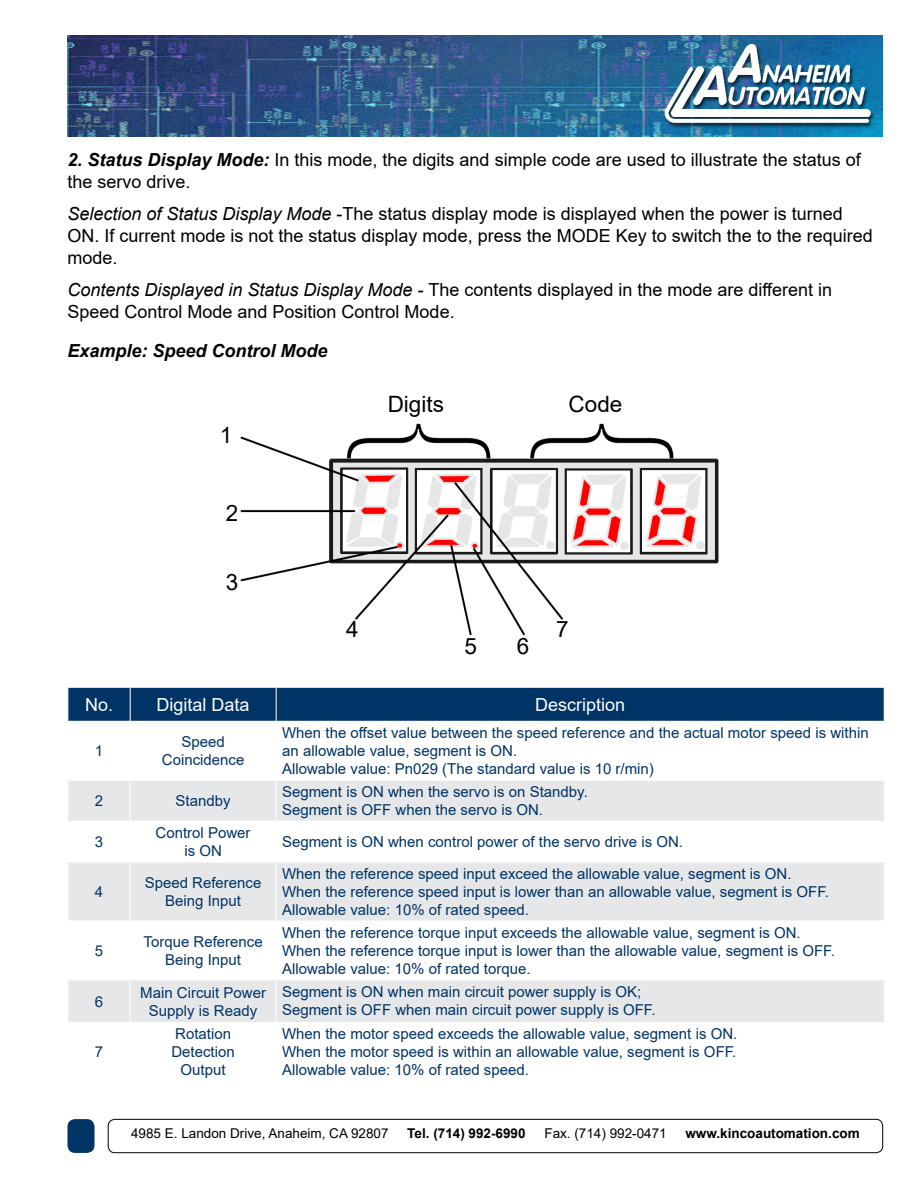
<style>
.page{position:relative;width:918px;height:1188px;background:#fff}
.page>*{position:absolute;margin:0;border:0;box-sizing:border-box;transform-origin:0 0}
.t1{font:22.5px "Arial";color:#000}
.t2{font:18px/21.6px "Arial";color:#000}
.t3{font:18px "Arial";color:#fff}
.t4{font:italic 700 18px "Arial";color:#000}
.t5{font:15px/18px "Arial";color:#036;text-align:center}
.t6{font:13.5px "Arial";color:#000}
.t7{font:700 13.5px "Arial";color:#000}
.s1{font-weight:700;font-style:italic}
.s2{font-style:italic}
</style>
<div class="page">
<div style="left:68px;top:1120px;width:26px;height:32px;background:#036;border-radius:7px"></div>
<div style="left:68px;top:1119px;width:26px;height:34px;border:2px solid #036;border-radius:7px"></div>
<div style="left:108px;top:1119px;width:775px;height:34px;border:1px solid #000;border-radius:7px"></div>
<img style="left:68px;top:35px;width:815px;height:101px">
<div style="left:69px;top:688px;width:815px;height:33px;background:#036"></div>
<svg style="left:69px;top:781px;width:815px;height:241px;fill:#e6e7e8"></svg>
<hr style="left:130px;top:687px;width:1px;height:34px;background:#fff">
<hr style="left:276px;top:687px;width:1px;height:34px;background:#fff">
<hr style="left:130px;top:781px;width:1px;height:40px;background:#fff">
<hr style="left:276px;top:781px;width:1px;height:40px;background:#fff">
<hr style="left:68px;top:821px;width:62px;height:1px;background:#fff">
<hr style="left:130px;top:821px;width:146px;height:1px;background:#fff">
<hr style="left:130px;top:822px;width:1px;height:40px;background:#fff">
<hr style="left:276px;top:821px;width:609px;height:1px;background:#fff">
<hr style="left:276px;top:822px;width:1px;height:40px;background:#fff">
<hr style="left:68px;top:862px;width:62px;height:1px;background:#fff">
<hr style="left:130px;top:862px;width:146px;height:1px;background:#fff">
<hr style="left:130px;top:862px;width:1px;height:59px;background:#fff">
<hr style="left:276px;top:862px;width:609px;height:1px;background:#fff">
<hr style="left:276px;top:862px;width:1px;height:59px;background:#fff">
<hr style="left:68px;top:921px;width:62px;height:1px;background:#fff">
<hr style="left:130px;top:921px;width:146px;height:1px;background:#fff">
<hr style="left:130px;top:921px;width:1px;height:59px;background:#fff">
<hr style="left:276px;top:921px;width:609px;height:1px;background:#fff">
<hr style="left:276px;top:921px;width:1px;height:59px;background:#fff">
<hr style="left:68px;top:980px;width:62px;height:1px;background:#fff">
<hr style="left:130px;top:980px;width:146px;height:1px;background:#fff">
<hr style="left:130px;top:980px;width:1px;height:42px;background:#fff">
<hr style="left:276px;top:980px;width:609px;height:1px;background:#fff">
<hr style="left:276px;top:980px;width:1px;height:42px;background:#fff">
<img style="left:240px;top:423px;width:479px;height:213px">
<p class="t2" style="left:68px;top:149px;width:795px"><span class="s1">2. Status Display Mode:</span> In this mode, the digits and simple code are used to illustrate the status of the servo drive.</p>
<p class="t2" style="left:68px;top:203px;width:807px"><span class="s2">Selection of Status Display Mode</span> -The status display mode is displayed when the power is turned<br>ON. If current mode is not the status display mode, press the MODE Key to switch the to the required mode.</p>
<p class="t2" style="left:68px;top:279px;width:766px"><span class="s2">Contents Displayed in Status Display Mode</span> - The contents displayed in the mode are different in<br>Speed Control Mode and Position Control Mode.</p>
<p class="t4" style="left:68px;top:338px;width:262px">Example: Speed Control Mode</p>
<h1 class="t1" style="left:388px;top:388px;width:58px">Digits</h1>
<h1 class="t1" style="left:569px;top:388px;width:55px">Code</h1>
<h1 class="t1" style="left:220px;top:420px;width:14px">1</h1>
<h1 class="t1" style="left:226px;top:497px;width:14px">2</h1>
<h1 class="t1" style="left:226px;top:567px;width:14px">3</h1>
<h1 class="t1" style="left:346px;top:614px;width:14px">4</h1>
<h1 class="t1" style="left:464px;top:630px;width:14px">5</h1>
<h1 class="t1" style="left:517px;top:630px;width:14px">6</h1>
<h1 class="t1" style="left:556px;top:614px;width:14px">7</h1>
<p class="t3" style="left:85px;top:692px;width:30px">No.</p>
<p class="t3" style="left:157px;top:692px;width:95px">Digital Data</p>
<p class="t3" style="left:535px;top:692px;width:92px">Description</p>
<p class="t5" style="left:95px;top:742px;width:10px">1</p>
<p class="t5" style="left:162px;top:733px;width:84px">Speed<br>Coincidence</p>
<p class="t5" style="left:282px;top:724px;width:588px;text-align:left">When the offset value between the speed reference and the actual motor speed is within an allowable value, segment is ON.<br>Allowable value: Pn029 (The standard value is 10 r/min)</p>
<p class="t5" style="left:95px;top:792px;width:10px">2</p>
<p class="t5" style="left:176px;top:792px;width:57px">Standby</p>
<p class="t5" style="left:282px;top:783px;width:307px;text-align:left">Segment is ON when the servo is on Standby.<br>Segment is OFF when the servo is ON.</p>
<p class="t5" style="left:95px;top:833px;width:10px">3</p>
<p class="t5" style="left:156px;top:824px;width:97px">Control Power is ON</p>
<p class="t5" style="left:282px;top:833px;width:402px">Segment is ON when control power of the servo drive is ON.</p>
<p class="t5" style="left:95px;top:883px;width:10px">4</p>
<p class="t5" style="left:145px;top:874px;width:118px">Speed Reference<br>Being Input</p>
<p class="t5" style="left:282px;top:865px;width:548px;text-align:left">When the reference speed input exceed the allowable value, segment is ON.<br>When the reference speed input is lower than an allowable value, segment is OFF.<br>Allowable value: 10% of rated speed.</p>
<p class="t5" style="left:95px;top:942px;width:10px">5</p>
<p class="t5" style="left:144px;top:933px;width:121px">Torque Reference<br>Being Input</p>
<p class="t5" style="left:282px;top:924px;width:554px;text-align:left">When the reference torque input exceeds the allowable value, segment is ON.<br>When the reference torque input is lower than the allowable value, segment is OFF.<br>Allowable value: 10% of rated torque.</p>
<p class="t5" style="left:95px;top:992px;width:10px">6</p>
<p class="t5" style="left:140px;top:983px;width:127px">Main Circuit Power<br>Supply is Ready</p>
<p class="t5" style="left:282px;top:982px;width:375px;text-align:left">Segment is ON when main circuit power supply is OK;<br>Segment is OFF when main circuit power supply is OFF.</p>
<p class="t5" style="left:95px;top:1043px;width:10px">7</p>
<p class="t5" style="left:171px;top:1025px;width:65px">Rotation<br>Detection<br>Output</p>
<p class="t5" style="left:282px;top:1025px;width:457px;text-align:justify">When the motor speed exceeds the allowable value, segment is ON.<br>When the motor speed is within an allowable value, segment is OFF.<br>Allowable value: 10% of rated speed.</p>
<p class="t6" style="left:131px;top:1124px;width:259px">4985 E. Landon Drive, Anaheim, CA 92807</p>
<p class="t7" style="left:407px;top:1123px;width:120px">Tel. (714) 992-6990</p>
<p class="t6" style="left:544px;top:1124px;width:124px">Fax. (714) 992-0471</p>
<p class="t7" style="left:685px;top:1123px;width:176px">www.kincoautomation.com</p>
</div>
